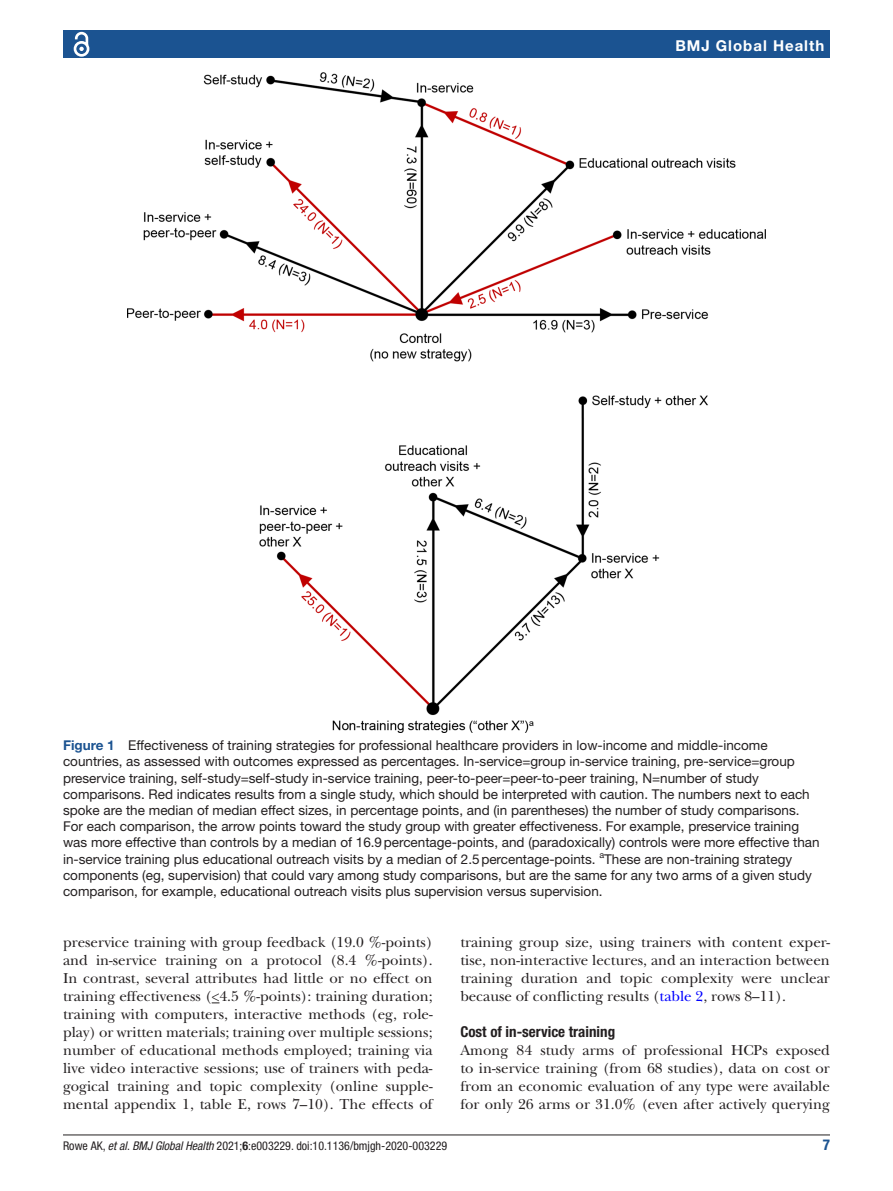
<style>
.page{position:relative;width:893px;height:1191px;background:#fff}
.page>*{position:absolute;margin:0;border:0;box-sizing:border-box;transform-origin:0 0}
.t1{font:15px/18px "New Baskerville";color:#231f20;text-align:justify}
.t2{font:700 condensed 15px "Helvetica Neue LT Std";color:#231f20}
.t3{font:700 15px "Helvetica Neue LT Std";letter-spacing:.065em;color:#fff}
.t4{font:700 condensed 15px "Helvetica Neue LT Std";color:#1b5391}
.t5{font:13.5px/16.2px "Helvetica Neue LT Std";color:#231f20}
.t6{font:condensed 12px "Helvetica Neue LT Std";color:#231f20}
.s1{font-weight:700;color:#1b5391}
.s2{color:#00f}
.s3{font-style:italic}
.s4{font-weight:700}
</style>
<div class="page">
<hr style="left:63px;top:1134px;width:767px;height:1px;background:#231f20">
<div style="left:63px;top:31px;width:767px;height:27px;background:#1b5391"></div>
<svg style="left:73px;top:31px;width:17px;height:26px"></svg>
<img style="left:128px;top:73px;width:637px;height:659px">
<p class="t3" style="left:675px;top:36px;width:150px">BMJ Global Health</p>
<p class="t5" style="left:63px;top:737px;width:758px"><span class="s1">Figure 1</span> Effectiveness of training strategies for professional healthcare providers in low-income and middle-income countries, as assessed with outcomes expressed as percentages. In-service=group in-service training, pre-service=group preservice training, self-study=self-study in-service training, peer-to-peer=peer-to-peer training, N=number of study comparisons. Red indicates results from a single study, which should be interpreted with caution. The numbers next to each spoke are the median of median effect sizes, in percentage points, and (in parentheses) the number of study comparisons.<br>For each comparison, the arrow points toward the study group with greater effectiveness. For example, preservice training was more effective than controls by a median of 16.9percentage-points, and (paradoxically) controls were more effective than in-service training plus educational outreach visits by a median of 2.5percentage-points. <sup>a</sup>These are non-training strategy components (eg, supervision) that could vary among study comparisons, but are the same for any two arms of a given study comparison, for example, educational outreach visits plus supervision versus supervision.</p>
<p class="t1" style="left:63px;top:933px;width:371px">preservice training with group feedback (19.0 %-points) and in-service training on a protocol (8.4 %-points).<br>In contrast, several attributes had little or no effect on training effectiveness (&lt;4.5 %-points): training duration; training with computers, interactive methods (eg, role&shy;play) or written materials; training over multiple sessions; number of educational methods employed; training via live video interactive sessions; use of trainers with peda&shy;gogical training and topic complexity (online supple&shy;mental appendix 1, table E, rows 7–10). The effects of</p>
<p class="t1" style="left:460px;top:933px;width:371px">training group size, using trainers with content exper&shy;tise, non-interactive lectures, and an interaction between training duration and topic complexity were unclear because of conflicting results (<span class="s2">table 2</span>, rows 8–11).</p>
<p class="t2" style="left:460px;top:1023px;width:156px">Cost of in-service training</p>
<p class="t1" style="left:460px;top:1041px;width:371px">Among 84 study arms of professional HCPs exposed to in-service training (from 68 studies), data on cost or from an economic evaluation of any type were available for only 26 arms or 31.0% (even after actively querying</p>
<p class="t6" style="left:63px;top:1138px;width:386px">Rowe AK, <span class="s3">et al</span>. <span class="s3">BMJ Global Health</span> 2021;<span class="s4">6</span>:e003229. doi:10.1136/bmjgh-2020-003229</p>
<p class="t4" style="left:823px;top:1135px;width:9px">7</p>
</div>
